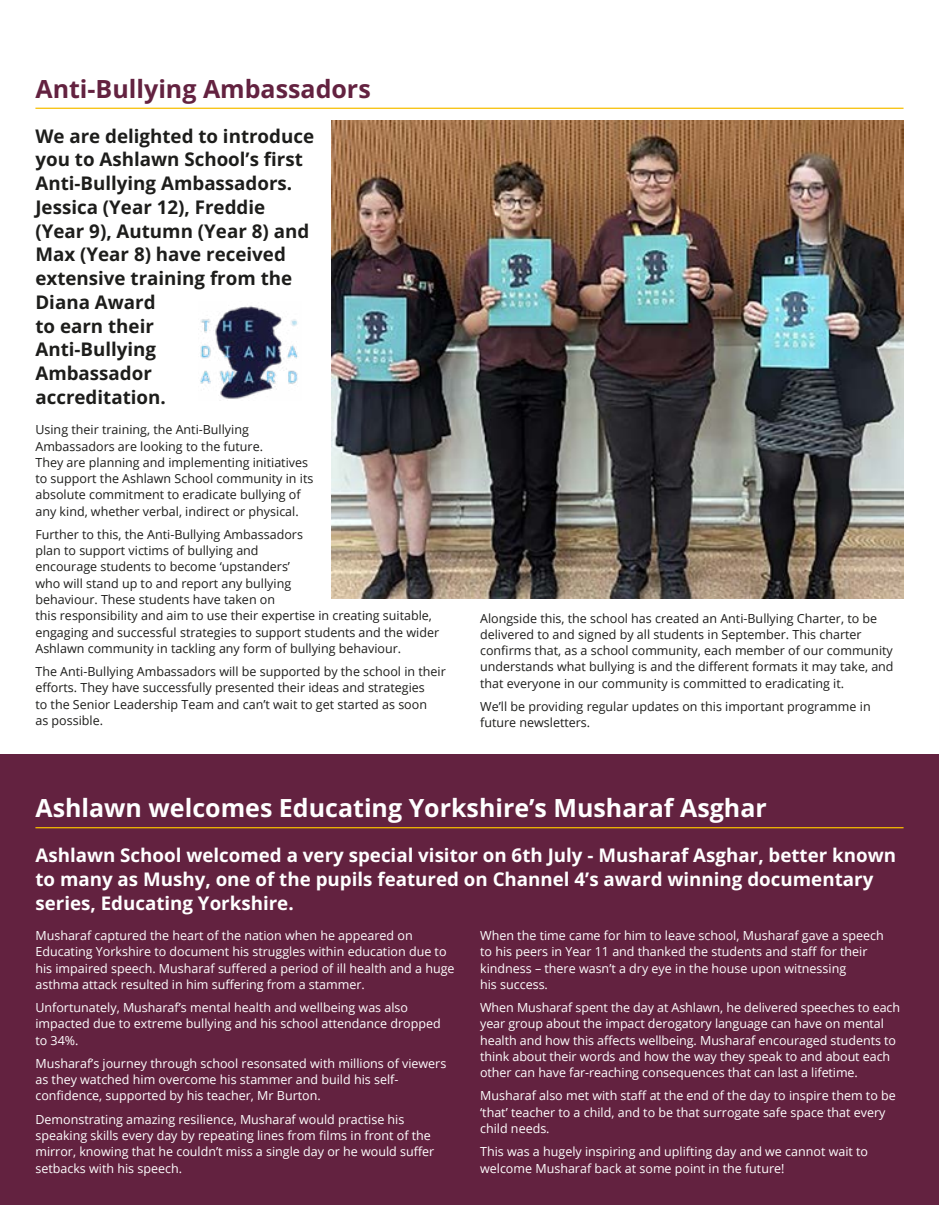
<style>
.page{position:relative;width:939px;height:1205px;background:#fff}
.page>*{position:absolute;margin:0;border:0;box-sizing:border-box;transform-origin:0 0}
.t1{font:700 25px "Open Sans";color:#fff}
.t2{font:700 25px "Open Sans";color:#632240}
.t3{font:700 18.75px/23.8px "Open Sans";color:#1d1d1b}
.t4{font:700 18.75px/23.8px "Open Sans";color:#fff}
.t5{font:12.5px/16.2px "Open Sans";color:#fff}
.t6{font:12.5px/16.2px "Open Sans";color:#1d1d1b}
</style>
<div class="page">
<div style="left:0;top:755px;width:939px;height:450px;background:#632240"></div>
<hr style="left:35px;top:108px;width:869px;height:1px;background:#f7be00">
<hr style="left:35px;top:827px;width:869px;height:1px;background:#f7be00">
<img style="left:332px;top:120px;width:572px;height:479px">
<img style="left:200px;top:306px;width:98px;height:93px">
<h1 class="t2" style="left:35px;top:71px;width:337px">Anti-Bullying Ambassadors</h1>
<p class="t3" style="left:35px;top:123px;width:280px">We are delighted to introduce you to Ashlawn School’s first<br>Anti-Bullying Ambassadors.<br>Jessica (Year 12), Freddie (Year 9), Autumn (Year 8) and<br>Max (Year 8) have received extensive training from the<br>Diana Award<br>to earn their<br>Anti‑Bullying<br>Ambassador<br>accreditation.</p>
<p class="t6" style="left:35px;top:421px;width:280px">Using their training, the Anti-Bullying Ambassadors are looking to the future.<br>They are planning and implementing initiatives to support the Ashlawn School community in its absolute commitment to eradicate bullying of any kind, whether verbal, indirect or physical.</p>
<p class="t6" style="left:35px;top:526px;width:405px">Further to this, the Anti-Bullying Ambassadors<br>plan to support victims of bullying and<br>encourage students to become ‘upstanders’<br>who will stand up to and report any bullying<br>behaviour. These students have taken on<br>this responsibility and aim to use their expertise in creating suitable, engaging and successful strategies to support students and the wider Ashlawn community in tackling any form of bullying behaviour.</p>
<p class="t6" style="left:35px;top:663px;width:412px">The Anti-Bullying Ambassadors will be supported by the school in their efforts. They have successfully presented their ideas and strategies<br>to the Senior Leadership Team and can’t wait to get started as soon<br>as possible.</p>
<p class="t6" style="left:480px;top:610px;width:415px">Alongside this, the school has created an Anti‑Bullying Charter, to be delivered to and signed by all students in September. This charter confirms that, as a school community, each member of our community understands what bullying is and the different formats it may take, and that everyone in our community is committed to eradicating it.</p>
<p class="t6" style="left:480px;top:698px;width:392px">We’ll be providing regular updates on this important programme in future newsletters.</p>
<h1 class="t1" style="left:35px;top:791px;width:733px">Ashlawn welcomes Educating Yorkshire’s Musharaf Asghar</h1>
<h2 class="t4" style="left:35px;top:843px;width:862px">Ashlawn School welcomed a very special visitor on 6th July - Musharaf Asghar, better known to many as Mushy, one of the pupils featured on Channel 4’s award winning documentary series, Educating Yorkshire.</h2>
<p class="t5" style="left:35px;top:927px;width:421px">Musharaf captured the heart of the nation when he appeared on Educating Yorkshire to document his struggles within education due to his impaired speech. Musharaf suffered a period of ill health and a huge asthma attack resulted in him suffering from a stammer.</p>
<p class="t5" style="left:35px;top:999px;width:407px">Unfortunately, Musharaf’s mental health and wellbeing was also impacted due to extreme bullying and his school attendance dropped to 34%.</p>
<p class="t5" style="left:35px;top:1055px;width:412px">Musharaf’s journey through school resonsated with millions of viewers as they watched him overcome his stammer and build his self&shy;confidence, supported by his teacher, Mr Burton.</p>
<p class="t5" style="left:35px;top:1111px;width:400px">Demonstrating amazing resilience, Musharaf would practise his speaking skills every day by repeating lines from films in front of the mirror, knowing that he couldn’t miss a single day or he would suffer setbacks with his speech.</p>
<p class="t5" style="left:480px;top:927px;width:405px">When the time came for him to leave school, Musharaf gave a speech to his peers in Year 11 and thanked the students and staff for their kindness – there wasn’t a dry eye in the house upon witnessing<br>his success.</p>
<p class="t5" style="left:480px;top:999px;width:422px">When Musharaf spent the day at Ashlawn, he delivered speeches to each year group about the impact derogatory language can have on mental health and how this affects wellbeing. Musharaf encouraged students to think about their words and how the way they speak to and about each other can have far-reaching consequences that can last a lifetime.</p>
<p class="t5" style="left:480px;top:1087px;width:417px">Musharaf also met with staff at the end of the day to inspire them to be ‘that’ teacher to a child, and to be that surrogate safe space that every child needs.</p>
<p class="t5" style="left:480px;top:1143px;width:390px">This was a hugely inspiring and uplifting day and we cannot wait to welcome Musharaf back at some point in the future!</p>
</div>
